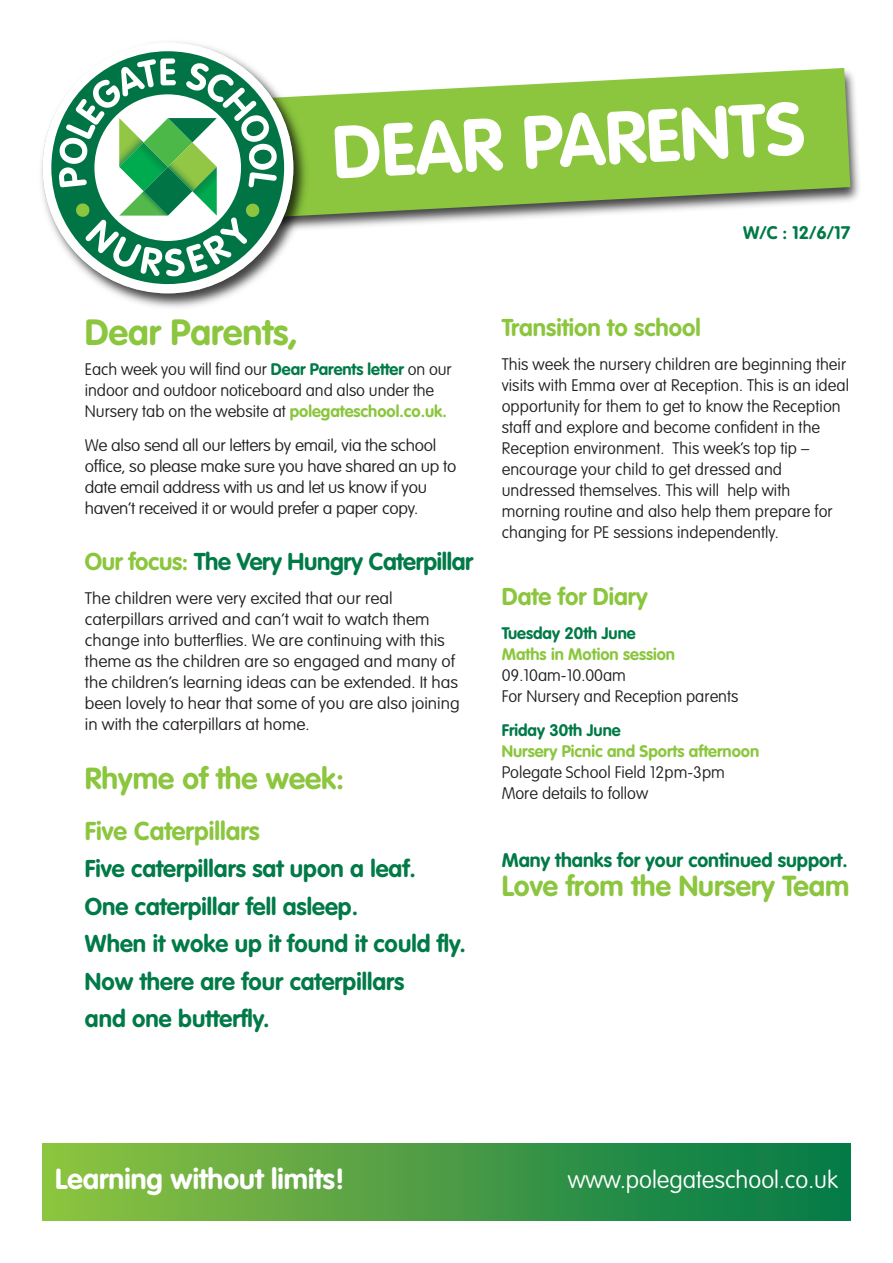
<style>
.page{position:relative;width:893px;height:1263px;background:#fff}
.page>*{position:absolute;margin:0;border:0;box-sizing:border-box;transform-origin:0 0}
.t1{font:700 73.5px "VAG Rounded";color:#fff}
.t2{font:700 36px "VAG Rounded";color:#8bc63e}
.t3{font:700 30px "VAG Rounded";color:#8bc63e}
.t4{font:700 28.5px "VAG Rounded";color:#fff}
.t5{font:700 28.5px "VAG Rounded";color:#8bc63e}
.t6{font:700 25.5px "VAG Rounded";color:#8bc63e}
.t7{font:700 24px/37.5px "VAG Rounded";color:#017a47}
.t8{font:700 24px "VAG Rounded";color:#8bc63e}
.t9{font:100 24px "VAG Rounded";color:#fff}
.t10{font:700 19.5px "VAG Rounded";color:#017a47}
.t11{font:700 18px "VAG Rounded";color:#017a47}
.t12{font:100 16.5px/21px "VAG Rounded";color:#231f20}
.t13{font:100 16.5px/21px "VAG Rounded";color:#231f20;scale:1.05 1}
.t14{font:700 16.5px "VAG Rounded";color:#8bc63e}
.t15{font:700 16.5px "VAG Rounded";color:#017a47}
.s1{font-weight:700;color:#017a47}
.s2{font-weight:700;color:#8bc63e}
.s3{color:#8bc63e}
</style>
<div class="page">
<img style="left:312px;top:73px;width:548px;height:156px">
<svg style="left:312px;top:68px;width:538px;height:159px;fill:#8bc63e"></svg>
<img style="left:41px;top:42px;width:271px;height:266px">
<svg style="left:43px;top:43px;width:250px;height:250px"></svg>
<svg style="left:51px;top:51px;width:233px;height:233px"></svg>
<svg style="left:58px;top:58px;width:219px;height:218px"></svg>
<div style="left:43px;top:1144px;width:807px;height:76px;background:linear-gradient(to right,#91c241,#007749)"></div>
<h1 class="t1" style="left:331px;top:122px;width:475px;rotate:-3deg">DEAR PARENTS</h1>
<p class="t11" style="left:743px;top:225px;width:109px">W/C : 12/6/17</p>
<h2 class="t2" style="left:85px;top:318px;width:215px">Dear Parents,</h2>
<p class="t12" style="left:85px;top:360px;width:368px">Each week you will find our <span class="s1">Dear Parents letter</span> on our indoor and outdoor noticeboard and also under the<br>Nursery tab on the website at <span class="s2">polegateschool.co.uk.</span></p>
<p class="t13" style="left:85px;top:436px;width:355px">We also send all our letters by email, via the school office, so please make sure you have shared an up to date email address with us and let us know if you haven’t received it or would prefer a paper copy.</p>
<h3 class="t7" style="left:85px;top:544px;width:390px"><span class="s3">Our focus:</span> The Very Hungry Caterpillar</h3>
<p class="t13" style="left:85px;top:589px;width:358px">The children were very excited that our real caterpillars arrived and can’t wait to watch them change into butterflies. We are continuing with this theme as the children are so engaged and many of the children’s learning ideas can be extended. It has been lovely to hear that some of you are also joining in with the caterpillars at home.</p>
<h3 class="t3" style="left:85px;top:766px;width:261px">Rhyme of the week:</h3>
<h3 class="t6" style="left:85px;top:820px;width:176px">Five Caterpillars</h3>
<h3 class="t7" style="left:85px;top:852px;width:383px">Five caterpillars sat upon a leaf.<br>One caterpillar fell asleep.<br>When it woke up it found it could fly.<br>Now there are four caterpillars<br>and one butterfly.</h3>
<h3 class="t8" style="left:502px;top:318px;width:201px">Transition to school</h3>
<p class="t12" style="left:502px;top:355px;width:349px">This week the nursery children are beginning their visits with Emma over at Reception. This is an ideal opportunity for them to get to know the Reception staff and explore and become confident in the Reception environment. This week’s top tip – encourage your child to get dressed and undressed themselves. This will help with morning routine and also help them prepare for changing for PE sessions independently.</p>
<h3 class="t8" style="left:502px;top:587px;width:148px">Date for Diary</h3>
<p class="t15" style="left:502px;top:626px;width:136px">Tuesday 20th June</p>
<p class="t14" style="left:502px;top:647px;width:175px">Maths in Motion session</p>
<p class="t12" style="left:502px;top:666px;width:238px">09.10am-10.00am<br>For Nursery and Reception parents</p>
<p class="t15" style="left:502px;top:723px;width:121px">Friday 30th June</p>
<p class="t14" style="left:502px;top:744px;width:259px">Nursery Picnic and Sports afternoon</p>
<p class="t12" style="left:502px;top:763px;width:225px">Polegate School Field 12pm-3pm<br>More details to follow</p>
<p class="t10" style="left:502px;top:851px;width:347px">Many thanks for your continued support.</p>
<h3 class="t5" style="left:502px;top:874px;width:349px">Love from the Nursery Team</h3>
<h3 class="t4" style="left:55px;top:1167px;width:291px">Learning without limits!</h3>
<h3 class="t9" style="left:568px;top:1169px;width:271px">www.polegateschool.co.uk</h3>
</div>
